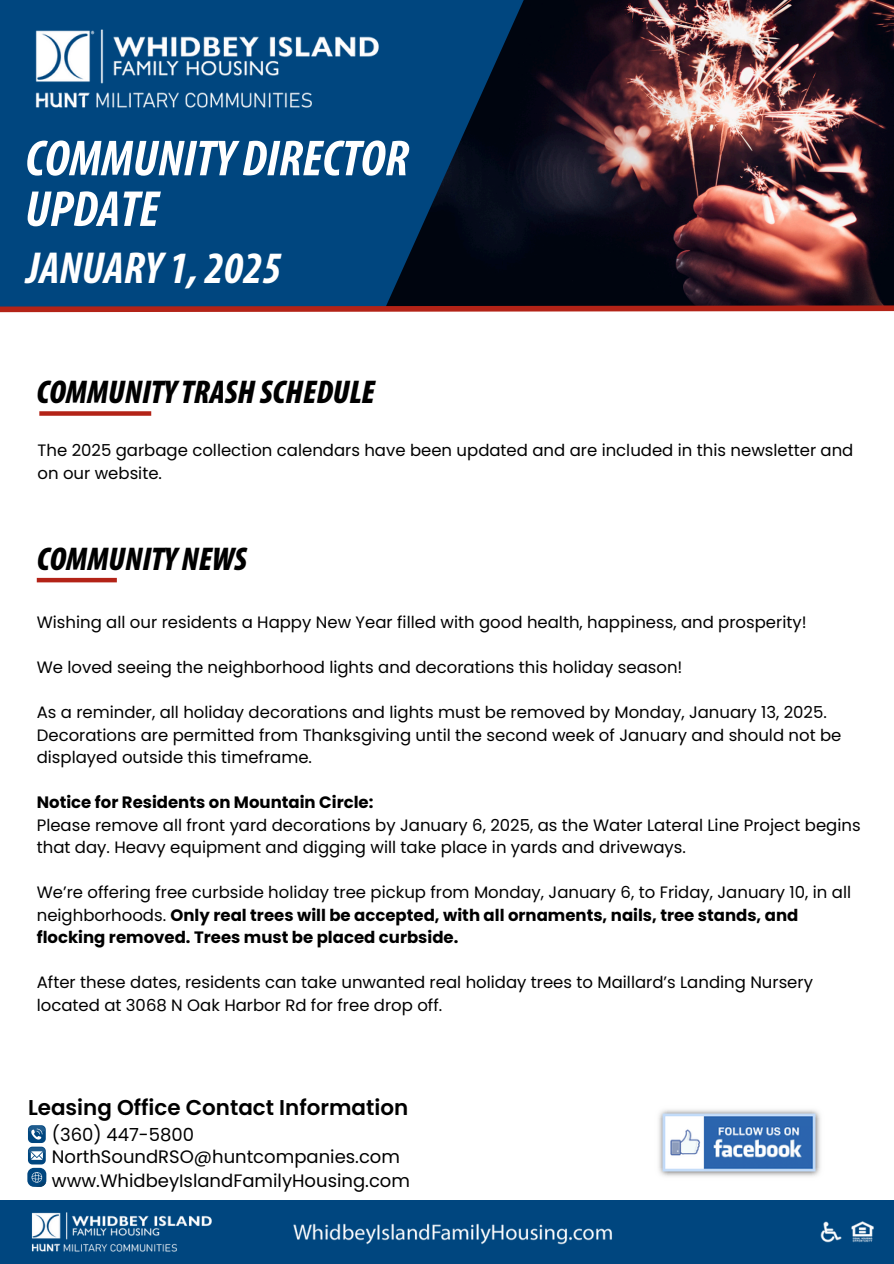
<style>
.page{position:relative;width:894px;height:1264px;background:#fff}
.page>*{position:absolute;margin:0;border:0;box-sizing:border-box;transform-origin:0 0}
.t1{font:italic 700 condensed 51px/50.7px "Myriad Pro";color:#fff}
.t2{font:italic 700 condensed 45px "Myriad Pro";color:#fff}
.t3{font:italic 900 condensed 33px "Myriad Pro";color:#000}
.t4{font:600 21.45px "Poppins";color:#000}
.t5{font:18px "Poppins";color:#000}
.t6{font:16.5px/22.5px "Poppins";color:#000}
.t7{font:700 16.5px/22.5px "Poppins";color:#000}
.s1{font-weight:400}
</style>
<div class="page">
<img style="left:560px;top:0;width:333px;height:302px">
<svg style="left:0;top:0;width:560px;height:302px;background:#013460"></svg>
<svg style="left:0;top:302px;width:893px;height:11px;background:#7d3f44"></svg>
<div style="left:39px;top:411px;width:112px;height:5px;background:#b32317"></div>
<img style="left:5px;top:0;width:405px;height:137px">
<div style="left:0;top:1200px;width:893px;height:63px;background:#00467f"></div>
<svg style="left:28px;top:1125px;width:18px;height:39px"></svg>
<svg style="left:27px;top:1167px;width:19px;height:19px"></svg>
<svg style="left:32px;top:1172px;width:14px;height:14px"></svg>
<img style="left:31px;top:1212px;width:843px;height:40px">
<img style="left:658px;top:1109px;width:163px;height:68px">
<hr style="left:37px;top:578px;width:80px;height:4px;background:#b32317">
<p class="t1" style="left:25px;top:137px;width:385px">COMMUNITY DIRECTOR<br>UPDATE</p>
<h1 class="t2" style="left:27px;top:249px;width:257px">JANUARY 1, 2025</h1>
<h2 class="t3" style="left:36px;top:378px;width:340px">COMMUNITYTRASH SCHEDULE</h2>
<p class="t6" style="left:38px;top:439px;width:817px">The 2025 garbage collection calendars have been updated and are included in this newsletter and on our website.</p>
<h3 class="t3" style="left:37px;top:545px;width:212px">COMMUNITY NEWS</h3>
<p class="t6" style="left:37px;top:611px;width:771px">Wishing all our residents a Happy New Year filled with good health, happiness, and prosperity!</p>
<p class="t6" style="left:37px;top:656px;width:647px">We loved seeing the neighborhood lights and decorations this holiday season!</p>
<p class="t6" style="left:37px;top:701px;width:806px">As a reminder, all holiday decorations and lights must be removed by Monday, January 13, 2025.<br>Decorations are permitted from Thanksgiving until the second week of January and should not be displayed outside this timeframe.</p>
<p class="t7" style="left:37px;top:791px;width:338px">Notice for Residents on Mountain Circle:</p>
<p class="t6" style="left:37px;top:813px;width:825px">Please remove all front yard decorations by January 6, 2025, as the Water Lateral Line Project begins that day. Heavy equipment and digging will take place in yards and driveways.</p>
<p class="t7" style="left:37px;top:881px;width:815px"><span class="s1">We’re offering free curbside holiday tree pickup from Monday, January 6, to Friday, January 10, in all neighborhoods.</span> Only real trees will be accepted, with all ornaments, nails, tree stands, and flocking removed. Trees must be placed curbside.</p>
<p class="t6" style="left:37px;top:971px;width:777px">After these dates, residents can take unwanted real holiday trees to Maillard’s Landing Nursery located at 3068 N Oak Harbor Rd for free drop off.</p>
<p class="t4" style="left:28px;top:1092px;width:381px">Leasing Office Contact Information</p>
<p class="t5" style="left:52px;top:1122px;width:144px">(360) 447-5800</p>
<h3 class="t5" style="left:52px;top:1143px;width:349px">NorthSoundRSO@huntcompanies.com</h3>
<p class="t5" style="left:52px;top:1167px;width:359px">www.WhidbeyIslandFamilyHousing.com</p>
</div>
